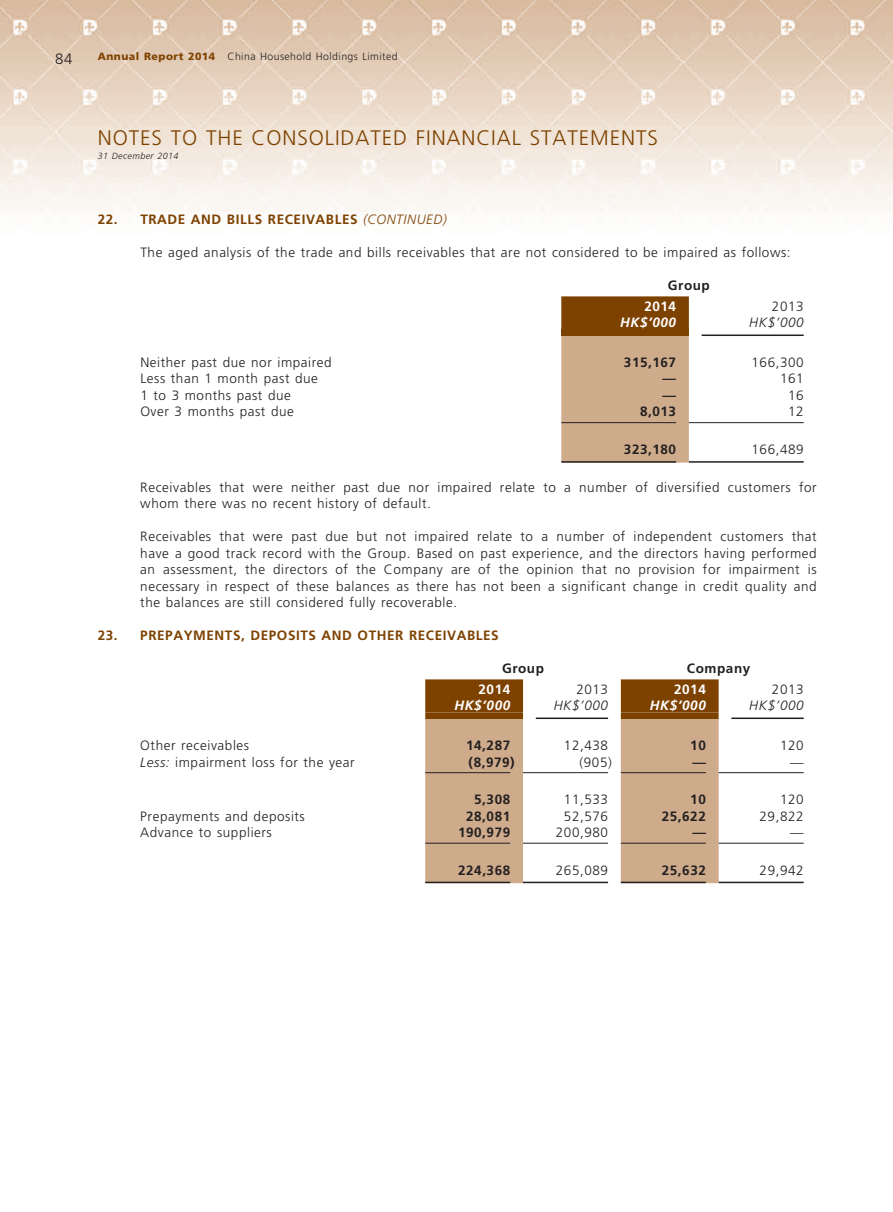
<style>
.page{position:relative;width:893px;height:1212px;background:#fff}
.page>*{position:absolute;margin:0;border:0;box-sizing:border-box;transform-origin:0 0}
.t1{font:300 21px "Frutiger";letter-spacing:.04em;color:#7e4200}
.t2{font:300 15px "Frutiger";color:#231f20}
.t3{font:300 13.5px/16.5px "Frutiger";letter-spacing:.04em;color:#231f20}
.t4{font:700 13.5px "Frutiger";letter-spacing:.04em;color:#231f20}
.t5{font:700 13.5px "Frutiger";letter-spacing:.04em;color:#7e4200}
.t6{font:italic 700 13.5px "Frutiger";letter-spacing:.04em;color:#fff}
.t7{font:italic 300 13.5px "Frutiger";letter-spacing:.04em;color:#231f20}
.t8{font:700 13.5px "Frutiger";letter-spacing:.04em;color:#fff}
.t9{font:300 10.5px "Frutiger";letter-spacing:.04em;color:#231f20}
.t10{font:italic 300 9px "Frutiger";letter-spacing:.04em;color:#231f20}
.s1{font-weight:900;color:#7e4200}
.s2{font-weight:300;font-style:italic}
.s3{font-style:italic}
</style>
<div class="page">
<img style="left:0;top:0;width:893px;height:884px">
<div style="left:561px;top:296px;width:128px;height:33px;background:#7e4200"></div>
<div style="left:561px;top:329px;width:128px;height:7px;background:#7e4200"></div>
<div style="left:561px;top:336px;width:128px;height:127px;background:#ceab8b"></div>
<hr style="left:702px;top:334px;width:102px;height:2px;background:#231f20">
<hr style="left:561px;top:422px;width:115px;height:1px;background:#231f20">
<hr style="left:689px;top:422px;width:115px;height:1px;background:#231f20">
<hr style="left:561px;top:461px;width:115px;height:2px;background:#231f20">
<hr style="left:689px;top:461px;width:115px;height:2px;background:#231f20">
<svg style="left:425px;top:679px;width:294px;height:40px"></svg>
<svg style="left:425px;top:719px;width:294px;height:164px;fill:#ceab8b"></svg>
<hr style="left:536px;top:717px;width:72px;height:2px;background:#231f20">
<hr style="left:731px;top:717px;width:73px;height:2px;background:#231f20">
<hr style="left:425px;top:772px;width:85px;height:1px;background:#231f20">
<hr style="left:523px;top:772px;width:85px;height:1px;background:#231f20">
<hr style="left:621px;top:772px;width:85px;height:1px;background:#231f20">
<hr style="left:719px;top:772px;width:85px;height:1px;background:#231f20">
<hr style="left:425px;top:843px;width:85px;height:1px;background:#231f20">
<hr style="left:523px;top:843px;width:85px;height:1px;background:#231f20">
<hr style="left:621px;top:843px;width:85px;height:1px;background:#231f20">
<hr style="left:719px;top:843px;width:85px;height:1px;background:#231f20">
<hr style="left:425px;top:882px;width:85px;height:1px;background:#231f20">
<hr style="left:523px;top:882px;width:85px;height:1px;background:#231f20">
<hr style="left:621px;top:882px;width:85px;height:1px;background:#231f20">
<hr style="left:719px;top:882px;width:85px;height:1px;background:#231f20">
<p class="t2" style="left:55px;top:50px;width:19px">84</p>
<p class="t9" style="left:98px;top:50px;width:301px"><span class="s1">Annual Report 2014</span> China Household Holdings Limited</p>
<h1 class="t1" style="left:98px;top:126px;width:239px">Notes to th e Consolida</h1>
<h1 class="t1" style="left:370px;top:126px;width:118px">ted Financial</h1>
<h1 class="t1" style="left:530px;top:126px;width:130px">Statem ents</h1>
<p class="t10" style="left:98px;top:151px;width:82px">31 December 2014</p>
<p class="t5" style="left:98px;top:211px;width:351px">22. TRADE AN D BILLS RECEIVABLES <span class="s2">(CONTINUED)</span></p>
<p class="t3" style="left:140px;top:244px;width:652px">The aged analysis of the trade and bills receivables that are not considered to be impaired as follows:</p>
<p class="t4" style="left:668px;top:277px;width:44px">Group</p>
<p class="t8" style="left:644px;top:298px;width:33px">2014</p>
<p class="t3" style="left:772px;top:298px;width:33px">2013</p>
<p class="t6" style="left:620px;top:315px;width:57px">HK$’000</p>
<p class="t7" style="left:749px;top:315px;width:56px">HK$’000</p>
<p class="t3" style="left:140px;top:354px;width:193px">Neither past due nor impaired</p>
<p class="t4" style="left:624px;top:354px;width:54px">315,167</p>
<p class="t3" style="left:751px;top:354px;width:54px">166,300</p>
<p class="t3" style="left:140px;top:371px;width:179px">Less than 1 month past due</p>
<p class="t4" style="left:663px;top:371px;width:15px">—</p>
<p class="t3" style="left:780px;top:371px;width:25px">161</p>
<p class="t3" style="left:140px;top:387px;width:152px">1 to 3 months past due</p>
<p class="t4" style="left:663px;top:387px;width:15px">—</p>
<p class="t3" style="left:788px;top:387px;width:17px">16</p>
<p class="t3" style="left:140px;top:404px;width:155px">Over 3 months past due</p>
<p class="t4" style="left:640px;top:404px;width:38px">8,013</p>
<p class="t3" style="left:788px;top:404px;width:17px">12</p>
<p class="t4" style="left:624px;top:441px;width:54px">323,180</p>
<p class="t3" style="left:751px;top:441px;width:54px">166,489</p>
<p class="t3" style="left:140px;top:479px;width:678px">Receivables that were neither past due nor impaired relate to a number of diversified customers for whom there was no recent history of default.</p>
<p class="t3" style="left:140px;top:528px;width:678px;text-align:justify">Receivables that were past due but not impaired relate to a number of independent customers that have a good track record with the Group. Based on past experience, and the directors having performed an assessment, the directors of the Company are of the opinion that no provision for impairment is necessary in respect of these balances as there has not been a significant change in credit quality and the balances are still considered fully recoverable.</p>
<p class="t5" style="left:98px;top:627px;width:79px">23. PREPAYM</p>
<p class="t5" style="left:207px;top:627px;width:294px">ENTS, DEPOSITS AN D OTHER RECEIVABLES</p>
<p class="t4" style="left:502px;top:660px;width:44px">Group</p>
<p class="t4" style="left:687px;top:660px;width:65px">Company</p>
<p class="t8" style="left:479px;top:681px;width:33px">2014</p>
<p class="t3" style="left:576px;top:681px;width:33px">2013</p>
<p class="t8" style="left:674px;top:681px;width:33px">2014</p>
<p class="t3" style="left:772px;top:681px;width:33px">2013</p>
<p class="t6" style="left:454px;top:698px;width:57px">HK$’000</p>
<p class="t7" style="left:554px;top:698px;width:56px">HK$’000</p>
<p class="t6" style="left:650px;top:698px;width:57px">HK$’000</p>
<p class="t7" style="left:749px;top:698px;width:56px">HK$’000</p>
<p class="t3" style="left:140px;top:737px;width:110px">Other receivables</p>
<p class="t4" style="left:466px;top:737px;width:46px">14,287</p>
<p class="t3" style="left:564px;top:737px;width:46px">12,438</p>
<p class="t4" style="left:690px;top:737px;width:17px">10</p>
<p class="t3" style="left:780px;top:737px;width:25px">120</p>
<p class="t3" style="left:140px;top:754px;width:216px"><span class="s3">Less:</span> impairment loss for the year</p>
<p class="t4" style="left:469px;top:754px;width:48px">(8,979)</p>
<p class="t3" style="left:579px;top:754px;width:34px">(905)</p>
<p class="t4" style="left:692px;top:754px;width:15px">—</p>
<p class="t3" style="left:790px;top:754px;width:15px">—</p>
<p class="t4" style="left:474px;top:791px;width:38px">5,308</p>
<p class="t3" style="left:564px;top:791px;width:46px">11,533</p>
<p class="t4" style="left:690px;top:791px;width:17px">10</p>
<p class="t3" style="left:780px;top:791px;width:25px">120</p>
<p class="t3" style="left:140px;top:808px;width:166px">Prepayments and deposits</p>
<p class="t4" style="left:466px;top:808px;width:46px">28,081</p>
<p class="t3" style="left:564px;top:808px;width:46px">52,576</p>
<p class="t4" style="left:662px;top:808px;width:46px">25,622</p>
<p class="t3" style="left:760px;top:808px;width:46px">29,822</p>
<p class="t3" style="left:140px;top:824px;width:133px">Advance to suppliers</p>
<p class="t4" style="left:458px;top:824px;width:54px">190,979</p>
<p class="t3" style="left:556px;top:824px;width:54px">200,980</p>
<p class="t4" style="left:692px;top:824px;width:15px">—</p>
<p class="t3" style="left:790px;top:824px;width:15px">—</p>
<p class="t4" style="left:458px;top:862px;width:54px">224,368</p>
<p class="t3" style="left:556px;top:862px;width:54px">265,089</p>
<p class="t4" style="left:662px;top:862px;width:46px">25,632</p>
<p class="t3" style="left:760px;top:862px;width:46px">29,942</p>
</div>
